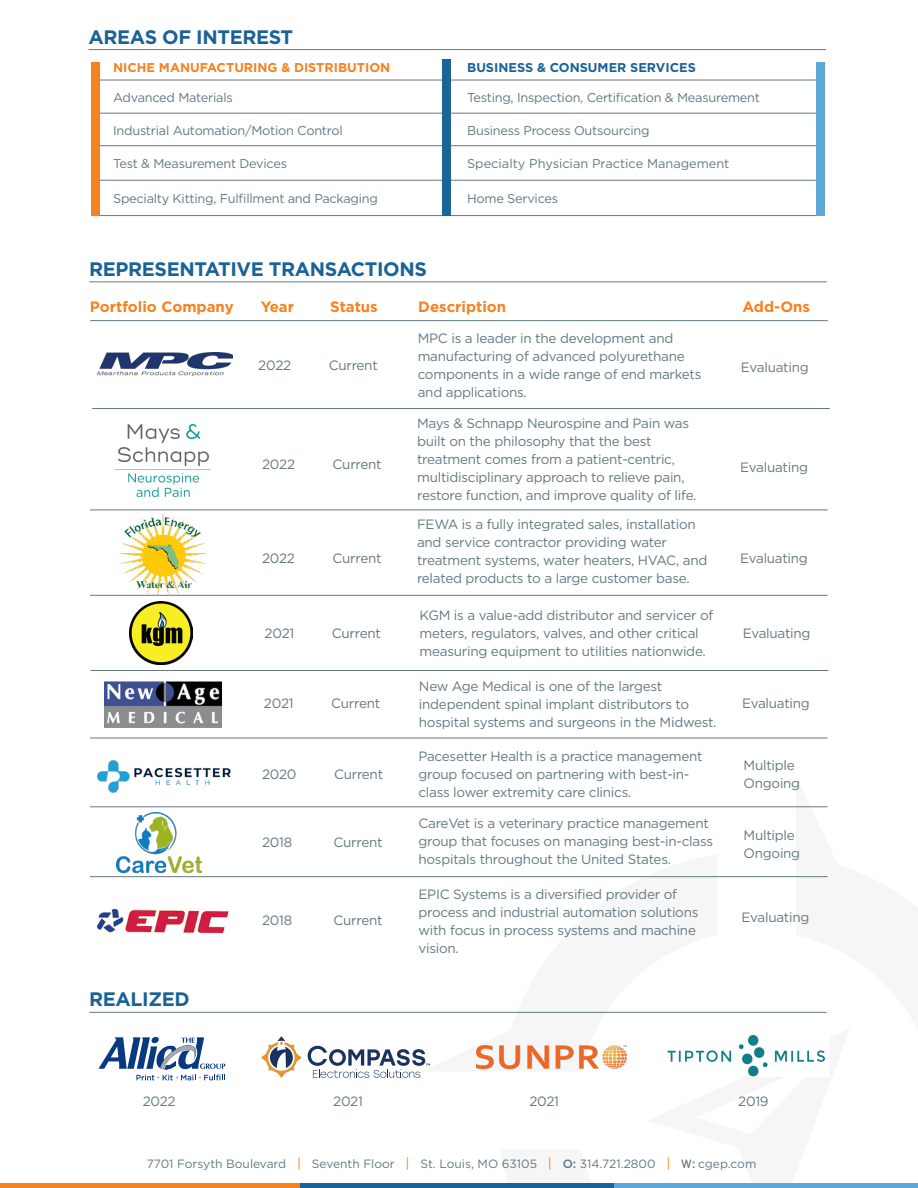
<style>
.page{position:relative;width:918px;height:1188px;background:#fff}
.page>*{position:absolute;margin:0;border:0;box-sizing:border-box;transform-origin:0 0}
.headline{font:700 19.5px "Gotham";letter-spacing:-.02em;color:#1b6297}
.orange_subhead{font:700 15px "Gotham";color:#f58220}
.intro_text{font:13.5px/18px "Gotham";letter-spacing:-.02em;color:#647882}
.table_right{font:12.75px "Gotham";letter-spacing:-.02em;color:#647882}
.table_right-2{font:12.75px "Gotham";color:#647882}
.orange_subhead-2{font:700 12.75px "Gotham";color:#f58220}
.orange_subhead-3{font:700 12.75px "Gotham";color:#1b6297}
.t1{font:12px "Gotham";color:#647882}
.s1{font-size:13.5px;color:#f58220}
.s2{font-weight:500}
</style>
<div class="page">
<hr style="left:93px;top:80px;width:354px;height:1px;background:#647882">
<hr style="left:447px;top:80px;width:368px;height:1px;background:#647882">
<hr style="left:93px;top:113px;width:354px;height:1px;background:#647882">
<hr style="left:447px;top:113px;width:368px;height:1px;background:#647882">
<hr style="left:93px;top:145px;width:354px;height:1px;background:#647882">
<hr style="left:447px;top:145px;width:368px;height:1px;background:#647882">
<hr style="left:93px;top:180px;width:354px;height:1px;background:#647882">
<hr style="left:447px;top:180px;width:368px;height:1px;background:#647882">
<hr style="left:93px;top:215px;width:354px;height:1px;background:#647882">
<hr style="left:447px;top:215px;width:368px;height:1px;background:#647882">
<div style="left:92px;top:62px;width:8px;height:154px;background:#f58220"></div>
<div style="left:816px;top:62px;width:9px;height:154px;background:#5da7d9"></div>
<svg style="left:500px;top:806px;width:418px;height:378px"></svg>
<hr style="left:88px;top:49px;width:738px;height:1px;background:#647882">
<hr style="left:89px;top:282px;width:738px;height:1px;background:#647882">
<hr style="left:0;top:1184px;width:304px;height:4px;background:#f58220">
<hr style="left:300px;top:1184px;width:318px;height:4px;background:#1b6297">
<hr style="left:614px;top:1184px;width:304px;height:4px;background:#5da7d9">
<hr style="left:90px;top:807px;width:737px;height:1px;background:#647882">
<hr style="left:90px;top:738px;width:737px;height:1px;background:#647882">
<hr style="left:90px;top:595px;width:737px;height:1px;background:#647882">
<hr style="left:90px;top:510px;width:737px;height:1px;background:#647882">
<hr style="left:90px;top:876px;width:737px;height:1px;background:#647882">
<img style="left:90px;top:737px;width:164px;height:56px">
<svg style="left:308px;top:1046px;width:122px;height:32px"></svg>
<svg style="left:261px;top:1036px;width:41px;height:42px"></svg>
<svg style="left:98px;top:1037px;width:127px;height:43px"></svg>
<img style="left:664px;top:1035px;width:166px;height:41px">
<img style="left:97px;top:908px;width:132px;height:25px">
<img style="left:116px;top:813px;width:86px;height:59px">
<div style="left:442px;top:59px;width:9px;height:157px;background:#1c6598"></div>
<img style="left:105px;top:681px;width:116px;height:46px">
<img style="left:130px;top:602px;width:63px;height:63px">
<hr style="left:91px;top:670px;width:737px;height:1px;background:#647882">
<img style="left:119px;top:515px;width:88px;height:82px">
<img style="left:115px;top:425px;width:96px;height:72px">
<hr style="left:90px;top:320px;width:738px;height:1px;background:#647882">
<hr style="left:89px;top:1012px;width:738px;height:1px;background:#647882">
<hr style="left:92px;top:408px;width:738px;height:1px;background:#647882">
<img style="left:98px;top:353px;width:134px;height:23px">
<img style="left:477px;top:1046px;width:149px;height:24px">
<p class="headline" style="left:88px;top:24px;width:206px">AREAS OF INTEREST</p>
<p class="orange_subhead-2" style="left:113px;top:59px;width:279px">NICHE MANUFACTURING &amp; DISTRIBUTION</p>
<p class="orange_subhead-3" style="left:467px;top:59px;width:230px">BUSINESS &amp; CONSUMER SERVICES</p>
<p class="table_right" style="left:113px;top:89px;width:121px">Advanced Materials</p>
<p class="table_right" style="left:467px;top:89px;width:294px">Testing, Inspection, Certification &amp; Measurement</p>
<p class="table_right" style="left:113px;top:122px;width:231px">Industrial Automation/Motion Control</p>
<p class="table_right" style="left:467px;top:122px;width:184px">Business Process Outsourcing</p>
<p class="table_right" style="left:113px;top:155px;width:175px">Test &amp; Measurement Devices</p>
<p class="table_right-2" style="left:467px;top:155px;width:264px">Specialty Physician Practice Management</p>
<p class="table_right" style="left:113px;top:190px;width:266px">Specialty Kitting, Fulfillment and Packaging</p>
<p class="table_right" style="left:467px;top:190px;width:93px">Home Services</p>
<p class="headline" style="left:89px;top:256px;width:339px">REPRESENTATIVE TRANSACTIONS</p>
<p class="orange_subhead" style="left:90px;top:297px;width:145px">Portfolio Company</p>
<p class="orange_subhead" style="left:261px;top:297px;width:35px">Year</p>
<p class="orange_subhead" style="left:330px;top:297px;width:49px">Status</p>
<p class="orange_subhead" style="left:418px;top:297px;width:90px">Description</p>
<p class="orange_subhead" style="left:742px;top:297px;width:69px">Add-Ons</p>
<p class="intro_text" style="left:418px;top:329px;width:285px">MPC is a leader in the development and manufacturing of advanced polyurethane components in a wide range of end markets and applications.</p>
<p class="intro_text" style="left:258px;top:356px;width:34px">2022</p>
<p class="intro_text" style="left:329px;top:356px;width:51px">Current</p>
<p class="intro_text" style="left:741px;top:358px;width:69px">Evaluating</p>
<p class="intro_text" style="left:417px;top:413px;width:281px">Mays &amp; Schnapp Neurospine and Pain was built on the philosophy that the best treatment comes from a patient-centric, multidisciplinary approach to relieve pain, restore function, and improve quality of life.</p>
<p class="intro_text" style="left:262px;top:455px;width:34px">2022</p>
<p class="intro_text" style="left:333px;top:455px;width:51px">Current</p>
<p class="intro_text" style="left:740px;top:458px;width:69px">Evaluating</p>
<p class="intro_text" style="left:417px;top:515px;width:292px">FEWA is a fully integrated sales, installation and service contractor providing water treatment systems, water heaters, HVAC, and related products to a large customer base.</p>
<p class="intro_text" style="left:262px;top:549px;width:34px">2022</p>
<p class="intro_text" style="left:333px;top:549px;width:51px">Current</p>
<p class="intro_text" style="left:740px;top:549px;width:69px">Evaluating</p>
<p class="intro_text" style="left:420px;top:606px;width:295px">KGM is a value-add distributor and servicer of meters, regulators, valves, and other critical measuring equipment to utilities nationwide.</p>
<p class="intro_text" style="left:265px;top:624px;width:31px">2021</p>
<p class="intro_text" style="left:332px;top:624px;width:51px">Current</p>
<p class="intro_text" style="left:743px;top:624px;width:69px">Evaluating</p>
<p class="intro_text" style="left:419px;top:676px;width:299px">New Age Medical is one of the largest independent spinal implant distributors to hospital systems and surgeons in the Midwest.</p>
<p class="intro_text" style="left:264px;top:694px;width:31px">2021</p>
<p class="intro_text" style="left:331px;top:694px;width:51px">Current</p>
<p class="intro_text" style="left:742px;top:694px;width:69px">Evaluating</p>
<p class="headline" style="left:89px;top:987px;width:102px">REALIZED</p>
<p class="intro_text" style="left:262px;top:765px;width:36px">2020</p>
<p class="intro_text" style="left:334px;top:765px;width:51px">Current</p>
<p class="intro_text" style="left:262px;top:833px;width:32px">2018</p>
<p class="intro_text" style="left:334px;top:833px;width:51px">Current</p>
<p class="intro_text" style="left:262px;top:911px;width:32px">2018</p>
<p class="intro_text" style="left:334px;top:911px;width:51px">Current</p>
<p class="intro_text" style="left:418px;top:746px;width:286px">Pacesetter Health is a practice management group focused on partnering with best-in&shy;class lower extremity care clinics.</p>
<p class="intro_text" style="left:744px;top:756px;width:53px">Multiple</p>
<p class="intro_text" style="left:744px;top:774px;width:58px">Ongoing</p>
<p class="intro_text" style="left:418px;top:814px;width:296px">CareVet is a veterinary practice management group that focuses on managing best-in-class hospitals throughout the United States.</p>
<p class="intro_text" style="left:744px;top:826px;width:53px">Multiple</p>
<p class="intro_text" style="left:744px;top:844px;width:58px">Ongoing</p>
<p class="intro_text" style="left:418px;top:885px;width:282px">EPIC Systems is a diversified provider of process and industrial automation solutions with focus in process systems and machine vision.</p>
<p class="intro_text" style="left:742px;top:908px;width:69px">Evaluating</p>
<p class="intro_text" style="left:143px;top:1092px;width:34px">2022</p>
<p class="intro_text" style="left:333px;top:1092px;width:31px">2021</p>
<p class="intro_text" style="left:529px;top:1092px;width:31px">2021</p>
<p class="intro_text" style="left:738px;top:1092px;width:32px">2019</p>
<p class="t1" style="left:147px;top:1156px;width:611px">7701 Forsyth Boulevard <span class="s1">|</span> Seventh Floor <span class="s1">|</span> St. Louis, MO 63105 <span class="s1">|</span> <span class="s2">O:</span> 314.721.2800 <span class="s1">|</span> <span class="s2">W:</span> cgep.com</p>
</div>
